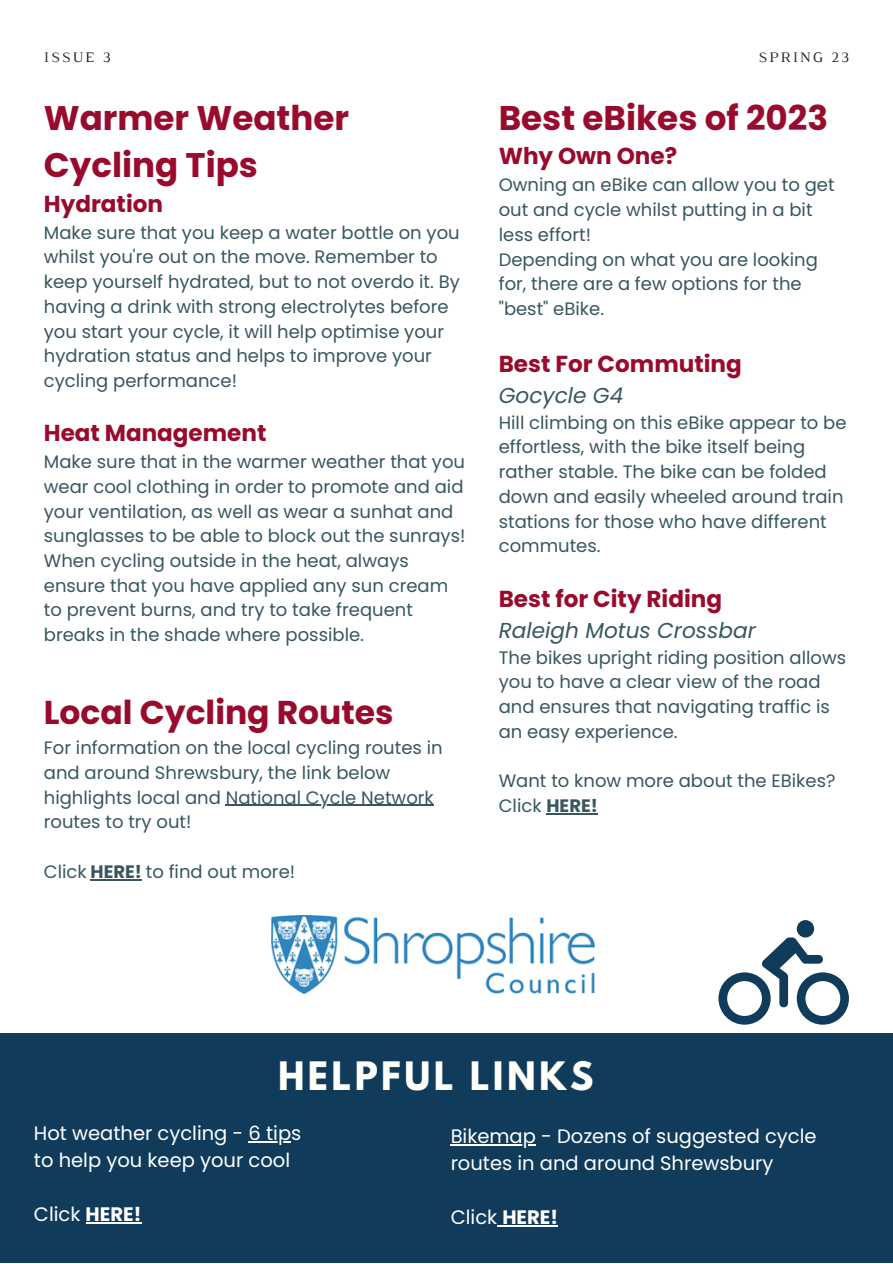
<style>
.page{position:relative;width:893px;height:1264px;background:#fff}
.page>*{position:absolute;margin:0;border:0;box-sizing:border-box;transform-origin:0 0}
.t1{font:700 34.65px "League Spartan";letter-spacing:.1em;color:#fffff9}
.t2{font:700 34.2px "Poppins";color:#990b2c}
.t3{font:700 34.05px/47.2px "Poppins";color:#990b2c}
.t4{font:700 33px "Poppins";color:#990b2c}
.t5{font:700 23.1px "Poppins";color:#990b2c}
.t6{font:italic 21.6px "Poppins";color:#37575f}
.t7{font:19.5px/27px "Poppins";color:#fff}
.t8{font:18px/24.8px "Poppins";color:#37575f}
.t9{font:14.85px "Luthier";letter-spacing:.14em;color:#222}
.s1{font-weight:700}
</style>
<div class="page">
<hr style="left:226px;top:804px;width:208px;height:2px;background:#37575f">
<hr style="left:91px;top:879px;width:51px;height:1px;background:#37575f">
<div style="left:0;top:1033px;width:892px;height:229px;background:#103b5b"></div>
<svg style="left:718px;top:920px;width:130px;height:104px"></svg>
<img style="left:272px;top:915px;width:322px;height:78px">
<hr style="left:546px;top:813px;width:52px;height:1px;background:#37575f">
<hr style="left:248px;top:1141px;width:43px;height:1px;background:#fff">
<hr style="left:86px;top:1222px;width:55px;height:1px;background:#fff">
<hr style="left:450px;top:1144px;width:86px;height:1px;background:#fff">
<hr style="left:502px;top:1225px;width:56px;height:1px;background:#fff">
<p class="t9" style="left:44px;top:52px;width:68px">ISSUE 3</p>
<p class="t9" style="left:758px;top:52px;width:92px">SPRING 23</p>
<h3 class="t3" style="left:44px;top:94px;width:306px">Warmer Weather<br>Cycling Tips</h3>
<p class="t5" style="left:44px;top:187px;width:121px">Hydration</p>
<p class="t8" style="left:44px;top:220px;width:417px">Make sure that you keep a water bottle on you whilst you're out on the move. Remember to keep yourself hydrated, but to not overdo it. By having a drink with strong electrolytes before you start your cycle, it will help optimise your hydration status and helps to improve your cycling performance!</p>
<p class="t5" style="left:44px;top:417px;width:224px">Heat Management</p>
<p class="t8" style="left:44px;top:449px;width:423px">Make sure that in the warmer weather that you wear cool clothing in order to promote and aid your ventilation, as well as wear a sunhat and sunglasses to be able to block out the sunrays!<br>When cycling outside in the heat, always ensure that you have applied any sun cream to prevent burns, and try to take frequent breaks in the shade where possible.</p>
<h3 class="t4" style="left:44px;top:689px;width:351px">Local Cycling Routes</h3>
<p class="t8" style="left:44px;top:735px;width:400px">For information on the local cycling routes in and around Shrewsbury, the link below highlights local and National Cycle Network routes to try out!</p>
<p class="t8" style="left:44px;top:859px;width:253px">Click <span class="s1">HERE!</span> to find out more!</p>
<h2 class="t2" style="left:498px;top:94px;width:331px">Best eBikes of 2023</h2>
<p class="t5" style="left:498px;top:140px;width:180px">Why Own One?</p>
<p class="t8" style="left:498px;top:173px;width:337px">Owning an eBike can allow you to get out and cycle whilst putting in a bit less effort!<br>Depending on what you are looking for, there are a few options for the "best" eBike.</p>
<p class="t5" style="left:498px;top:348px;width:244px">Best For Commuting</p>
<p class="t6" style="left:498px;top:380px;width:126px">Gocycle G4</p>
<p class="t8" style="left:498px;top:410px;width:349px">Hill climbing on this eBike appear to be effortless, with the bike itself being rather stable. The bike can be folded down and easily wheeled around train stations for those who have different commutes.</p>
<p class="t5" style="left:498px;top:583px;width:225px">Best for City Riding</p>
<p class="t6" style="left:498px;top:615px;width:258px">Raleigh Motus Crossbar</p>
<p class="t8" style="left:498px;top:645px;width:349px">The bikes upright riding position allows you to have a clear view of the road and ensures that navigating traffic is an easy experience.</p>
<p class="t8" style="left:498px;top:768px;width:338px">Want to know more about the EBikes?<br>Click <span class="s1">HERE!</span></p>
<h1 class="t1" style="left:278px;top:1059px;width:317px">HELPFUL LINKS</h1>
<p class="t7" style="left:34px;top:1119px;width:269px">Hot weather cycling - 6 tips to help you keep your cool</p>
<p class="t7" style="left:34px;top:1200px;width:109px">Click <span class="s1">HERE!</span></p>
<p class="t7" style="left:450px;top:1122px;width:367px">Bikemap - Dozens of suggested cycle routes in and around Shrewsbury</p>
<p class="t7" style="left:450px;top:1203px;width:109px">Click <span class="s1">HERE!</span></p>
</div>
